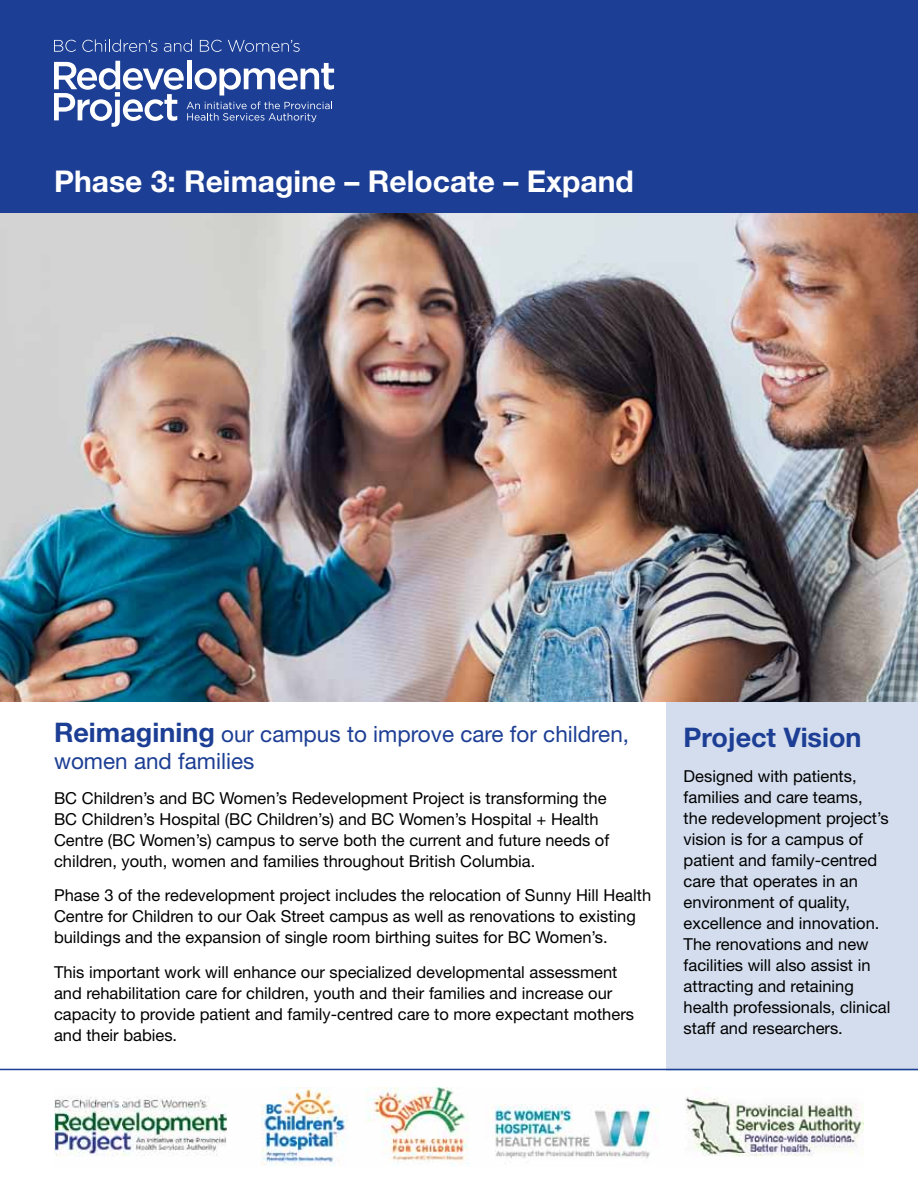
<style>
.page{position:relative;width:918px;height:1188px;background:#fff}
.page>*{position:absolute;margin:0;border:0;box-sizing:border-box;transform-origin:0 0}
.t1{font:700 30px "Helvetica Neue LT Std";color:#fff}
.t2{font:700 27px "Helvetica Neue LT Std";color:#1c3e94}
.t3{font:22.5px/27px "Helvetica Neue LT Std";color:#1c3e94}
.t4{font:16.5px/21px "Helvetica Neue LT Std";color:#000}
.s1{font-weight:700;font-size:27px}
</style>
<div class="page">
<div style="left:666px;top:675px;width:252px;height:395px;background:#d3dded"></div>
<img style="left:0;top:212px;width:918px;height:490px">
<div style="left:0;top:0;width:918px;height:212px;background:#1c3e94"></div>
<img style="left:54px;top:1087px;width:810px;height:79px">
<hr style="left:0;top:1069px;width:918px;height:1px;background:#1c3e94">
<svg style="left:54px;top:40px;width:22px;height:12px"></svg>
<svg style="left:82px;top:39px;width:75px;height:13px"></svg>
<svg style="left:164px;top:39px;width:28px;height:13px"></svg>
<svg style="left:200px;top:40px;width:22px;height:12px"></svg>
<svg style="left:228px;top:40px;width:72px;height:12px"></svg>
<svg style="left:54px;top:61px;width:280px;height:66px"></svg>
<h1 class="t1" style="left:54px;top:163px;width:581px">Phase 3: Reimagine – Relocate – Expand</h1>
<h3 class="t3" style="left:54px;top:720px;width:577px"><span class="s1">Reimagining</span> our campus to improve care for children, women and families</h3>
<p class="t4" style="left:54px;top:787px;width:557px">BC Children’s and BC Women’s Redevelopment Project is transforming the BC Children’s Hospital (BC Children’s) and BC Women’s Hospital + Health Centre (BC Women’s) campus to serve both the current and future needs of children, youth, women and families throughout British Columbia.</p>
<p class="t4" style="left:54px;top:885px;width:599px">Phase 3 of the redevelopment project includes the relocation of Sunny Hill Health<br>Centre for Children to our Oak Street campus as well as renovations to existing buildings and the expansion of single room birthing suites for BC Women’s.</p>
<p class="t4" style="left:54px;top:961px;width:582px">This important work will enhance our specialized developmental assessment and rehabilitation care for children, youth and their families and increase our capacity to provide patient and family-centred care to more expectant mothers and their babies.</p>
<h2 class="t2" style="left:684px;top:721px;width:179px">Project Vision</h2>
<p class="t4" style="left:684px;top:765px;width:208px">Designed with patients, families and care teams,<br>the redevelopment project’s vision is for a campus of patient and family-centred care that operates in an environment of quality, excellence and innovation.<br>The renovations and new facilities will also assist in attracting and retaining health professionals, clinical staff and researchers.</p>
</div>
